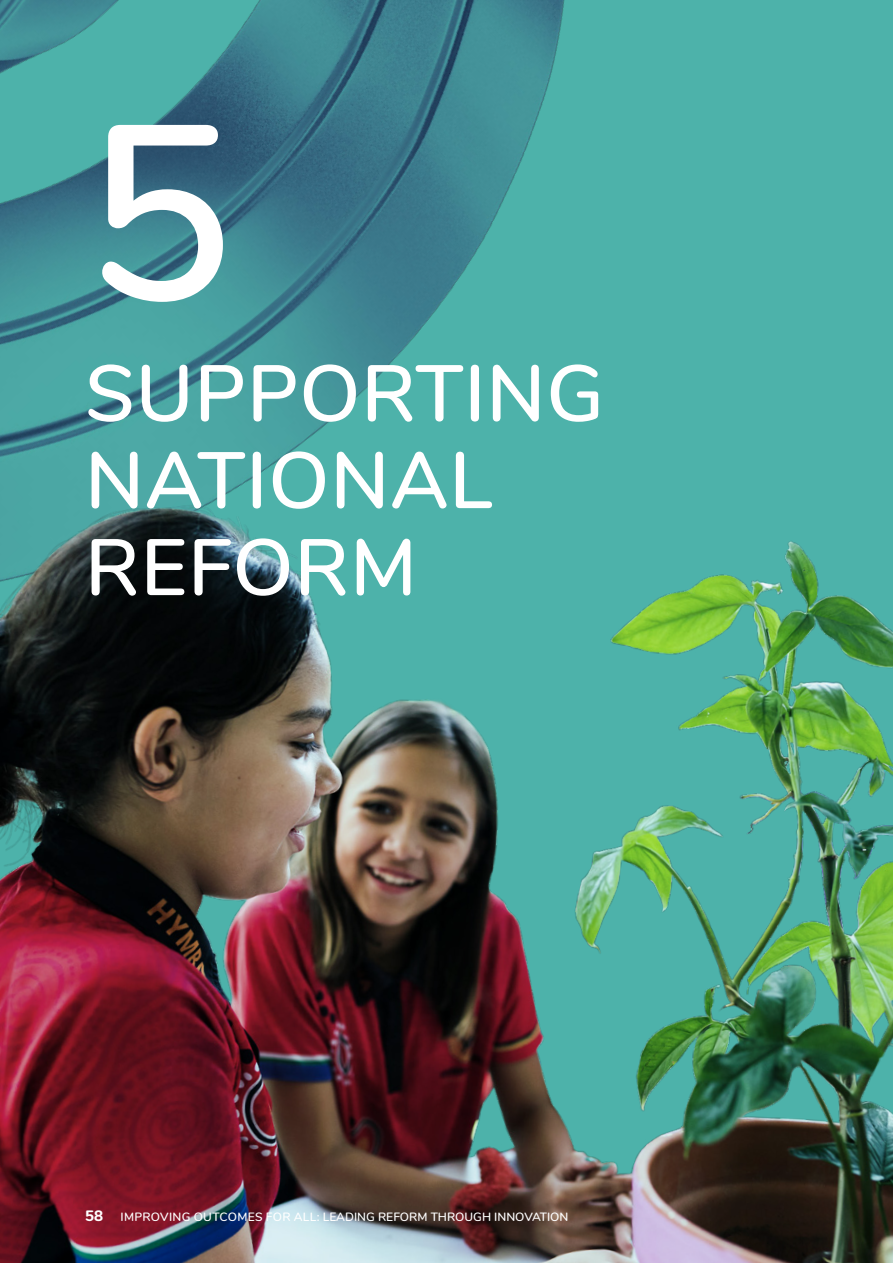
<style>
.page{position:relative;width:893px;height:1263px;background:#4db2aa}
.page>*{position:absolute;margin:0;border:0;box-sizing:border-box;transform-origin:0 0}
.t1{font:600 248.4px "Nunito";color:#fff}
.t2{font:600 79.5px/87px "Nunito";letter-spacing:.01em;color:#fff}
.t3{font:600 12px "Nunito";color:#fff}
.s1{font-weight:800;font-size:15px}
</style>
<div class="page">
<img style="left:0;top:0;width:565px;height:460px">
<img style="left:0;top:460px;width:893px;height:803px">
<h1 class="t1" style="left:85px;top:31px;width:151px">5</h1>
<h2 class="t2" style="left:85px;top:345px;width:520px">SUPPORTING<br>NATIONAL<br>REFORM</h2>
<p class="t3" style="left:85px;top:1207px;width:485px"><span class="s1">58</span> IMPROVING OUTCOMES FOR ALL: LEADING REFORM THROUGH INNOVATION</p>
</div>
